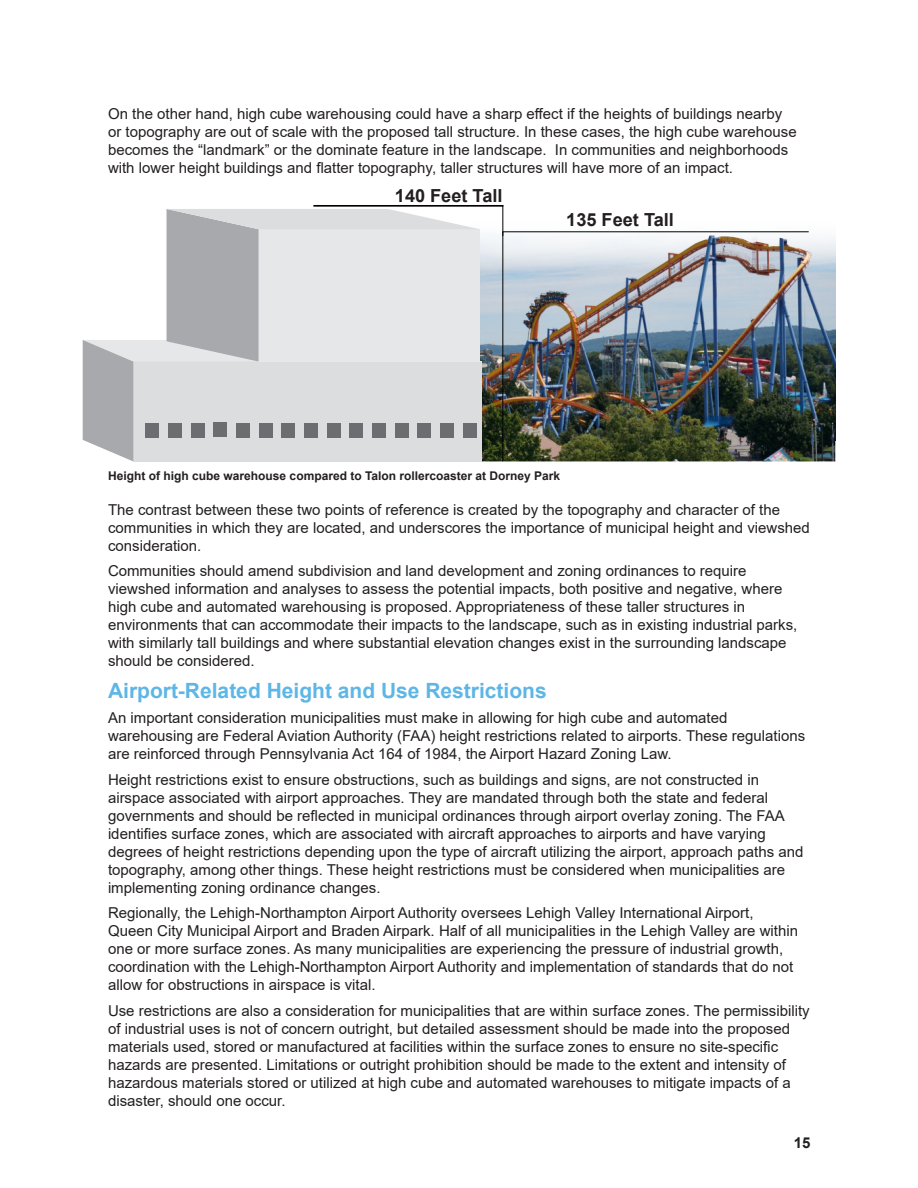
<style>
.page{position:relative;width:918px;height:1188px;background:#fff}
.page>*{position:absolute;margin:0;border:0;box-sizing:border-box;transform-origin:0 0}
.Body_Text{font:700 21px "Arial";color:#5eb6e6}
.t1{font:700 18px "Arial";color:#231f20}
.Body_Text-2{font:15px/18px "Arial";color:#231f20}
.t2{font:700 15px "Arial";color:#231f20}
.t3{font:700 12px "Arial";color:#231f20}
</style>
<div class="page">
<hr style="left:313px;top:205px;width:190px;height:2px;background:#000">
<img style="left:482px;top:236px;width:353px;height:225px">
<img style="left:502px;top:231px;width:308px;height:231px">
<svg style="left:83px;top:209px;width:399px;height:252px;background:#dadbdd"></svg>
<div style="left:236px;top:423px;width:14px;height:15px;background:#6c6d70"></div>
<div style="left:168px;top:423px;width:14px;height:15px;background:#6c6d70"></div>
<div style="left:146px;top:423px;width:13px;height:15px;background:#6c6d70"></div>
<div style="left:259px;top:423px;width:13px;height:15px;background:#6c6d70"></div>
<div style="left:191px;top:423px;width:13px;height:15px;background:#6c6d70"></div>
<div style="left:282px;top:423px;width:13px;height:15px;background:#6c6d70"></div>
<div style="left:304px;top:423px;width:14px;height:15px;background:#6c6d70"></div>
<div style="left:327px;top:423px;width:13px;height:15px;background:#6c6d70"></div>
<div style="left:350px;top:423px;width:13px;height:15px;background:#6c6d70"></div>
<div style="left:372px;top:423px;width:14px;height:15px;background:#6c6d70"></div>
<div style="left:395px;top:423px;width:13px;height:15px;background:#6c6d70"></div>
<div style="left:418px;top:423px;width:13px;height:15px;background:#6c6d70"></div>
<div style="left:440px;top:423px;width:14px;height:15px;background:#6c6d70"></div>
<div style="left:463px;top:423px;width:13px;height:15px;background:#6c6d70"></div>
<div style="left:214px;top:423px;width:13px;height:14px;background:#6c6d70"></div>
<hr style="left:502px;top:205px;width:1px;height:31px;background:#000">
<p class="Body_Text-2" style="left:108px;top:105px;width:690px">On the other hand, high cube warehousing could have a sharp effect if the heights of buildings nearby or topography are out of scale with the proposed tall structure. In these cases, the high cube warehouse becomes the “landmark” or the dominate feature in the landscape. In communities and neighborhoods with lower height buildings and flatter topography, taller structures will have more of an impact.</p>
<p class="t1" style="left:395px;top:183px;width:109px">140 Feet Tall</p>
<p class="t1" style="left:566px;top:207px;width:109px">135 Feet Tall</p>
<p class="t3" style="left:108px;top:467px;width:453px">Height of high cube warehouse compared to Talon rollercoaster at Dorney Park</p>
<p class="Body_Text-2" style="left:108px;top:501px;width:703px">The contrast between these two points of reference is created by the topography and character of the communities in which they are located, and underscores the importance of municipal height and viewshed consideration.</p>
<p class="Body_Text-2" style="left:108px;top:562px;width:691px">Communities should amend subdivision and land development and zoning ordinances to require viewshed information and analyses to assess the potential impacts, both positive and negative, where high cube and automated warehousing is proposed. Appropriateness of these taller structures in environments that can accommodate their impacts to the landscape, such as in existing industrial parks, with similarly tall buildings and where substantial elevation changes exist in the surrounding landscape should be considered.</p>
<p class="Body_Text" style="left:108px;top:676px;width:440px">Airport-Related Height and Use Restrictions</p>
<p class="Body_Text-2" style="left:108px;top:709px;width:699px">An important consideration municipalities must make in allowing for high cube and automated warehousing are Federal Aviation Authority (FAA) height restrictions related to airports. These regulations are reinforced through Pennsylvania Act 164 of 1984, the Airport Hazard Zoning Law.</p>
<p class="Body_Text-2" style="left:108px;top:771px;width:697px">Height restrictions exist to ensure obstructions, such as buildings and signs, are not constructed in airspace associated with airport approaches. They are mandated through both the state and federal governments and should be reflected in municipal ordinances through airport overlay zoning. The FAA identifies surface zones, which are associated with aircraft approaches to airports and have varying degrees of height restrictions depending upon the type of aircraft utilizing the airport, approach paths and topography, among other things. These height restrictions must be considered when municipalities are implementing zoning ordinance changes.</p>
<p class="Body_Text-2" style="left:108px;top:904px;width:692px">Regionally, the Lehigh-Northampton Airport Authority oversees Lehigh Valley International Airport, Queen City Municipal Airport and Braden Airpark. Half of all municipalities in the Lehigh Valley are within one or more surface zones. As many municipalities are experiencing the pressure of industrial growth, coordination with the Lehigh-Northampton Airport Authority and implementation of standards that do not allow for obstructions in airspace is vital.</p>
<p class="Body_Text-2" style="left:108px;top:1002px;width:703px">Use restrictions are also a consideration for municipalities that are within surface zones. The permissibility of industrial uses is not of concern outright, but detailed assessment should be made into the proposed materials used, stored or manufactured at facilities within the surface zones to ensure no site-specific hazards are presented. Limitations or outright prohibition should be made to the extent and intensity of hazardous materials stored or utilized at high cube and automated warehouses to mitigate impacts of a disaster, should one occur.</p>
<p class="t2" style="left:794px;top:1132px;width:18px">15</p>
</div>
